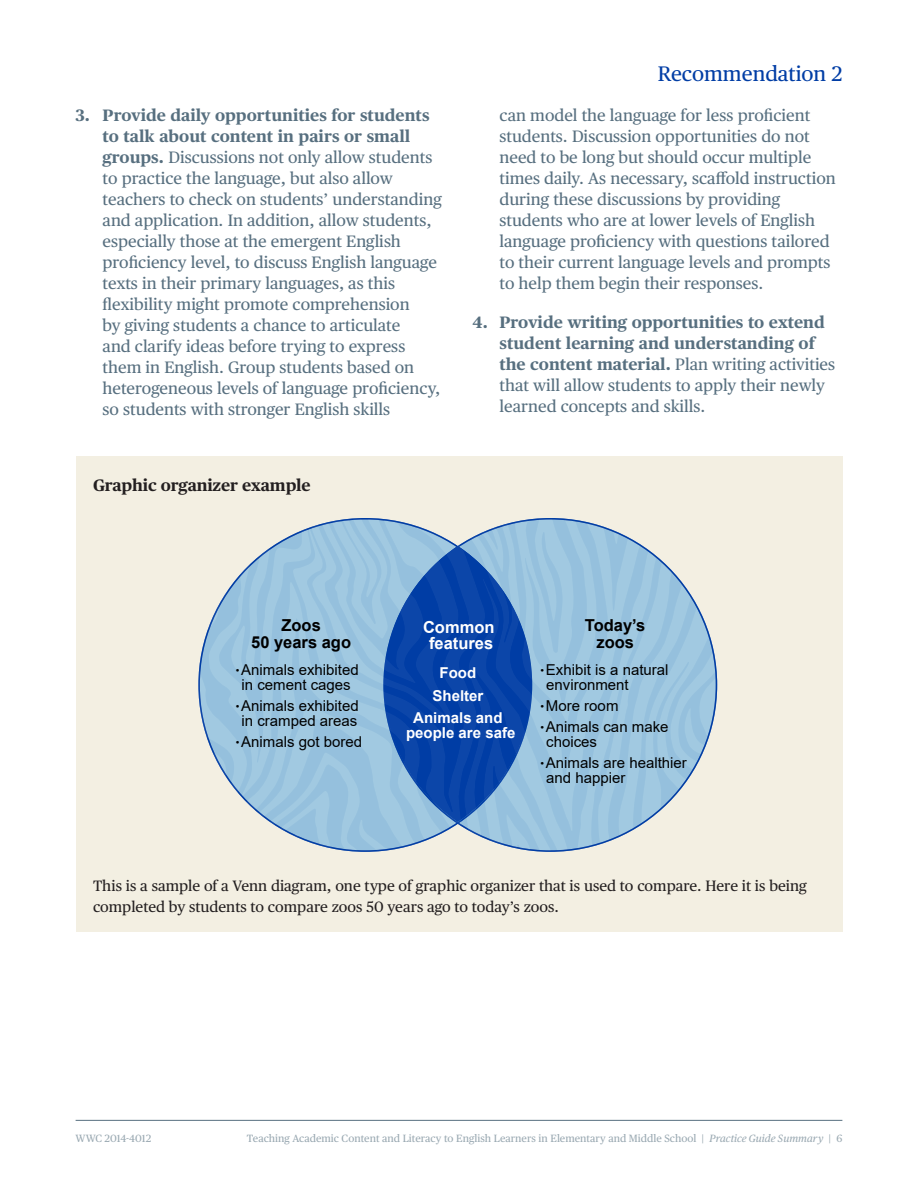
<style>
.page{position:relative;width:918px;height:1188px;background:#fff}
.page>*{position:absolute;margin:0;border:0;box-sizing:border-box;transform-origin:0 0}
.t1{font:21px "Publico Text";color:#003da5}
.t2{font:16.5px/21px "Publico Text";color:#576f7f}
.t3{font:700 16.5px "Publico Text";color:#576f7f}
.t4{font:700 16.5px "Arial";color:#000}
.t5{font:700 16.5px "Publico Text";letter-spacing:-.01em;color:#231f20}
.t6{font:700 16.5px "Arial";color:#fff}
.t7{font:15px/15px "Arial";color:#000}
.t8{font:15px/21px "Publico Text";color:#231f20}
.t9{font:700 15px "Arial";color:#fff}
.t10{font:10.5px "Publico Text";color:#9aa9b2}
.s1{font-weight:700}
.s2{font-style:italic}
</style>
<div class="page">
<hr style="left:76px;top:1120px;width:766px;height:1px;background:#576f7f">
<div style="left:76px;top:456px;width:766px;height:476px;background:#f3efe2"></div>
<svg style="left:198px;top:519px;width:517px;height:332px;background:#8db3d5"></svg>
<p class="t1" style="left:658px;top:58px;width:186px">Recommendation 2</p>
<p class="t3" style="left:76px;top:102px;width:355px">3. Provide daily opportunities for students</p>
<p class="t2" style="left:500px;top:104px;width:312px">can model the language for less profcient</p>
<p class="t3" style="left:103px;top:123px;width:309px">to talk about content in pairs or small</p>
<p class="t2" style="left:500px;top:125px;width:312px">students. Discussion opportunities do not</p>
<p class="t2" style="left:103px;top:146px;width:331px"><span class="s1">groups.</span> Discussions not only allow students</p>
<p class="t2" style="left:500px;top:146px;width:313px">need to be long but should occur multiple</p>
<p class="t2" style="left:103px;top:167px;width:292px">to practice the language, but also allow</p>
<p class="t2" style="left:500px;top:167px;width:338px">times daily. As necessary, scafold instruction</p>
<p class="t2" style="left:103px;top:188px;width:341px">teachers to check on students’ understanding</p>
<p class="t2" style="left:500px;top:188px;width:282px">during these discussions by providing</p>
<p class="t2" style="left:103px;top:209px;width:330px">and application. In addition, allow students,</p>
<p class="t2" style="left:500px;top:209px;width:317px">students who are at lower levels of English</p>
<p class="t2" style="left:103px;top:230px;width:300px">especially those at the emergent English</p>
<p class="t2" style="left:500px;top:230px;width:332px">language profciency with questions tailored</p>
<p class="t2" style="left:103px;top:251px;width:336px">profciency level, to discuss English language</p>
<p class="t2" style="left:500px;top:251px;width:333px">to their current language levels and prompts</p>
<p class="t2" style="left:103px;top:272px;width:294px">texts in their primary languages, as this</p>
<p class="t2" style="left:500px;top:272px;width:265px">to help them begin their responses.</p>
<p class="t2" style="left:103px;top:293px;width:309px">fexibility might promote comprehension by giving students a chance to articulate</p>
<p class="t3" style="left:472px;top:309px;width:354px">4. Provide writing opportunities to extend</p>
<p class="t2" style="left:103px;top:335px;width:304px">and clarify ideas before trying to express</p>
<p class="t3" style="left:500px;top:330px;width:318px">student learning and understanding of</p>
<p class="t2" style="left:103px;top:356px;width:313px">them in English. Group students based on</p>
<p class="t2" style="left:500px;top:353px;width:337px"><span class="s1">the content material.</span> Plan writing activities</p>
<p class="t2" style="left:103px;top:377px;width:339px">heterogeneous levels of language profciency,</p>
<p class="t2" style="left:500px;top:374px;width:327px">that will allow students to apply their newly</p>
<p class="t2" style="left:103px;top:398px;width:289px">so students with stronger English skills</p>
<p class="t2" style="left:500px;top:395px;width:207px">learned concepts and skills.</p>
<p class="t5" style="left:93px;top:472px;width:219px">Graphic organizer example</p>
<p class="t4" style="left:281px;top:614px;width:41px">Zoos</p>
<p class="t6" style="left:423px;top:615px;width:73px">Common</p>
<p class="t4" style="left:585px;top:614px;width:62px">Today’s</p>
<p class="t4" style="left:251px;top:630px;width:101px">50 years ago</p>
<p class="t6" style="left:429px;top:632px;width:66px">features</p>
<p class="t4" style="left:596px;top:630px;width:39px">zoos</p>
<p class="t7" style="left:236px;top:663px;width:124px"><sup>●</sup> Animals exhibited</p>
<p class="t9" style="left:440px;top:662px;width:38px">Food</p>
<p class="t7" style="left:541px;top:663px;width:129px"><sup>●</sup> Exhibit is a natural</p>
<p class="t7" style="left:242px;top:678px;width:111px">in cement cages</p>
<p class="t7" style="left:546px;top:678px;width:84px">environment</p>
<p class="t9" style="left:432px;top:685px;width:52px">Shelter</p>
<p class="t7" style="left:236px;top:699px;width:124px"><sup>●</sup> Animals exhibited</p>
<p class="t7" style="left:541px;top:699px;width:79px"><sup>●</sup> More room</p>
<p class="t7" style="left:242px;top:714px;width:117px">in cramped areas</p>
<p class="t9" style="left:413px;top:707px;width:91px">Animals and</p>
<p class="t7" style="left:541px;top:720px;width:129px"><sup>●</sup> Animals can make</p>
<p class="t9" style="left:406px;top:722px;width:111px">people are safe</p>
<p class="t7" style="left:236px;top:735px;width:128px"><sup>●</sup> Animals got bored</p>
<p class="t7" style="left:546px;top:735px;width:52px">choices</p>
<p class="t7" style="left:546px;top:756px;width:142px;text-indent:-6px"><sup>●</sup> Animals are healthier and happier</p>
<p class="t8" style="left:93px;top:874px;width:715px">This is a sample of a Venn diagram, one type of graphic organizer that is used to compare. Here it is being completed by students to compare zoos 50 years ago to today’s zoos.</p>
<p class="t10" style="left:76px;top:1130px;width:77px">WWC 2014-4012</p>
<p class="t10" style="left:247px;top:1130px;width:597px">Teaching Academic Content and Literacy to English Learners in Elementary and Middle School | <span class="s2">Practice Guide Summary</span> | 6</p>
</div>
